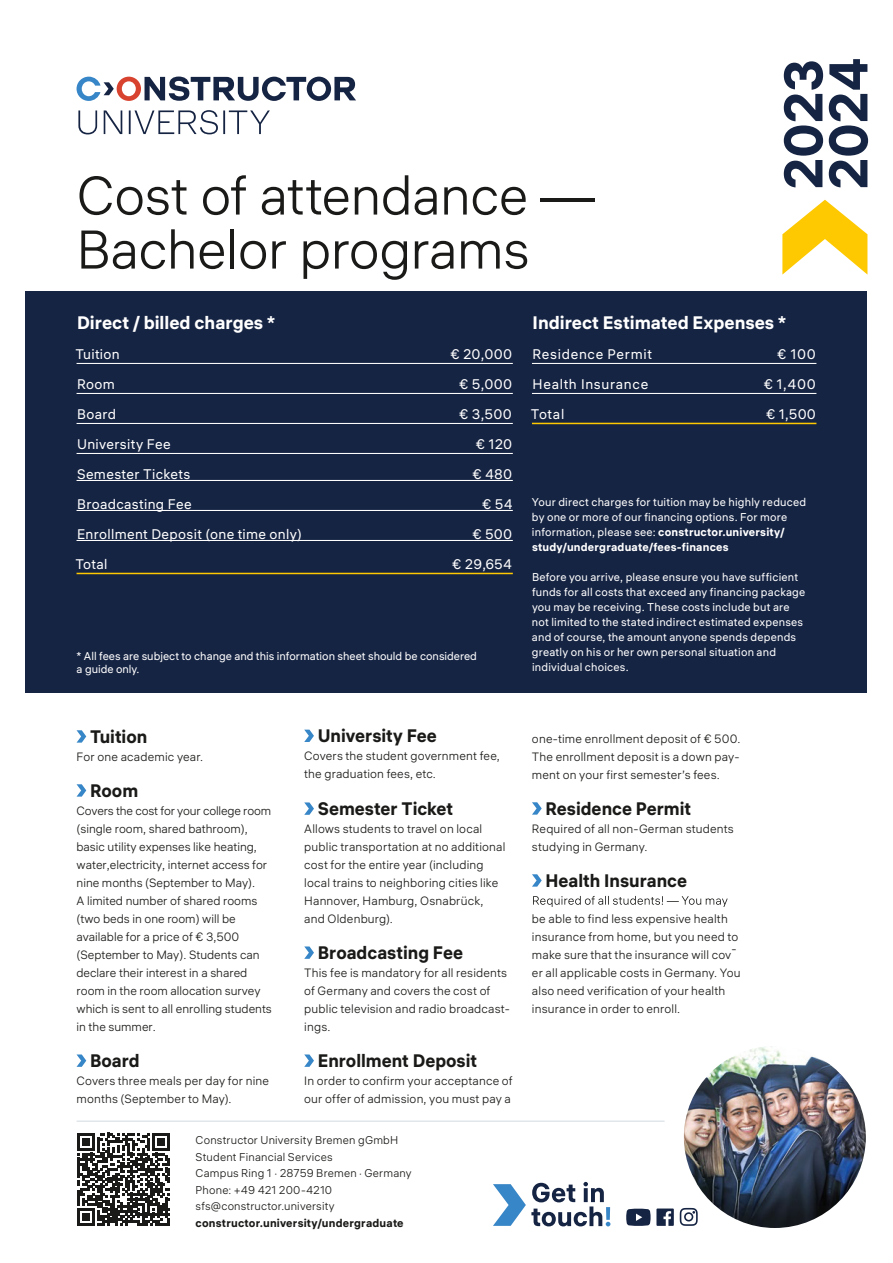
<style>
.page{position:relative;width:893px;height:1263px;background:#fff}
.page>*{position:absolute;margin:0;border:0;box-sizing:border-box;transform-origin:0 0}
.t1{font:54px/54px "ALS Hauss";letter-spacing:-.01em;color:#1a1a18}
.t2{font:700 54px/45px "ALS Hauss";letter-spacing:-.02em;color:#162443}
.t3{font:700 18px "ALS Hauss";color:#1a1a18}
.t4{font:700 18px "ALS Hauss";color:#fff}
.t5{font:13.8px "ALS Hauss";letter-spacing:.025em;color:#fff}
.t6{font:13.8px "ALS Hauss";letter-spacing:.05em;color:#fff}
.t7{font:12px/18px "ALS Hauss";letter-spacing:.015em;color:#1a1a18}
.t8{font:11.25px/15px "ALS Hauss";letter-spacing:.02em;color:#fff}
.t9{font:11.25px/16.5px "ALS Hauss";letter-spacing:.02em;color:#1a1a18}
.t10{font:11.25px/13.5px "ALS Hauss";color:#fff}
.t11{font:700 11.25px "ALS Hauss";letter-spacing:.02em;color:#1a1a18}
.s1{font-weight:700}
</style>
<div class="page">
<div style="left:26px;top:291px;width:841px;height:402px;background:#162443"></div>
<svg style="left:77px;top:77px;width:279px;height:24px"></svg>
<svg style="left:78px;top:110px;width:192px;height:24px"></svg>
<hr style="left:77px;top:363px;width:436px;height:1px;background:#fff">
<hr style="left:77px;top:480px;width:436px;height:1px;background:#fff">
<hr style="left:77px;top:510px;width:436px;height:1px;background:#fff">
<hr style="left:77px;top:540px;width:436px;height:1px;background:#fff">
<hr style="left:77px;top:393px;width:436px;height:1px;background:#fff">
<hr style="left:77px;top:423px;width:436px;height:1px;background:#fff">
<hr style="left:77px;top:453px;width:436px;height:1px;background:#fff">
<hr style="left:77px;top:573px;width:436px;height:1px;background:#fec900">
<hr style="left:532px;top:363px;width:284px;height:1px;background:#fff">
<hr style="left:532px;top:393px;width:284px;height:1px;background:#fff">
<hr style="left:532px;top:423px;width:284px;height:1px;background:#fec900">
<svg style="left:77px;top:1133px;width:93px;height:92px"></svg>
<hr style="left:77px;top:1121px;width:588px;height:1px;background:#d4dce1">
<svg style="left:680px;top:1208px;width:18px;height:18px"></svg>
<svg style="left:626px;top:1208px;width:48px;height:18px"></svg>
<img style="left:684px;top:1046px;width:182px;height:182px;border-radius:91px">
<svg style="left:77px;top:730px;width:9px;height:13px"></svg>
<svg style="left:77px;top:784px;width:9px;height:13px"></svg>
<svg style="left:77px;top:1054px;width:9px;height:13px"></svg>
<svg style="left:304px;top:730px;width:10px;height:12px"></svg>
<svg style="left:304px;top:802px;width:10px;height:13px"></svg>
<svg style="left:304px;top:946px;width:10px;height:13px"></svg>
<svg style="left:304px;top:1054px;width:10px;height:13px"></svg>
<svg style="left:532px;top:802px;width:10px;height:13px"></svg>
<svg style="left:532px;top:874px;width:10px;height:13px"></svg>
<svg style="left:533px;top:896px;width:195px;height:11px"></svg>
<svg style="left:782px;top:200px;width:85px;height:75px"></svg>
<svg style="left:493px;top:1182px;width:117px;height:44px"></svg>
<h1 class="t1" style="left:77px;top:169px;width:519px">Cost of attendance —<br>Bachelor programs</h1>
<h1 class="t2" style="left:781px;top:190px;width:135px;rotate:-90deg">2023<br>2024</h1>
<h2 class="t4" style="left:77px;top:311px;width:200px">Direct / billed charges *</h2>
<p class="t5" style="left:75px;top:345px;width:46px">Tuition</p>
<p class="t5" style="left:450px;top:345px;width:63px">€ 20,000</p>
<p class="t5" style="left:77px;top:375px;width:39px">Room</p>
<p class="t5" style="left:459px;top:375px;width:55px">€ 5,000</p>
<p class="t5" style="left:77px;top:405px;width:40px">Board</p>
<p class="t5" style="left:459px;top:405px;width:54px">€ 3,500</p>
<p class="t5" style="left:77px;top:435px;width:95px">University Fee</p>
<p class="t5" style="left:476px;top:435px;width:38px">€ 120</p>
<p class="t5" style="left:77px;top:465px;width:115px">Semester Tickets</p>
<p class="t5" style="left:472px;top:465px;width:42px">€ 480</p>
<p class="t5" style="left:77px;top:495px;width:116px">Broadcasting Fee</p>
<p class="t5" style="left:482px;top:495px;width:32px">€ 54</p>
<p class="t5" style="left:77px;top:525px;width:226px">Enrollment Deposit (one time only)</p>
<p class="t5" style="left:472px;top:525px;width:42px">€ 500</p>
<p class="t5" style="left:75px;top:555px;width:33px">Total</p>
<p class="t5" style="left:452px;top:555px;width:61px">€ 29,654</p>
<p class="t10" style="left:77px;top:649px;width:402px">* All fees are subject to change and this information sheet should be considered a guide only.</p>
<h2 class="t4" style="left:533px;top:311px;width:255px">Indirect Estimated Expenses *</h2>
<p class="t6" style="left:532px;top:345px;width:121px">Residence Permit</p>
<p class="t5" style="left:777px;top:345px;width:40px">€ 100</p>
<p class="t6" style="left:533px;top:375px;width:117px">Health Insurance</p>
<p class="t5" style="left:764px;top:375px;width:53px">€ 1,400</p>
<p class="t5" style="left:531px;top:405px;width:35px">Total</p>
<p class="t5" style="left:766px;top:405px;width:51px">€ 1,500</p>
<p class="t8" style="left:532px;top:494px;width:276px">Your direct charges for tuition may be highly reduced by one or more of our financing options. For more information, please see: <span class="s1">constructor.university/ study/undergraduate/fees-finances</span></p>
<p class="t8" style="left:532px;top:569px;width:275px">Before you arrive, please ensure you have sufficient funds for all costs that exceed any financing package you may be receiving. These costs include but are not limited to the stated indirect estimated expenses and of course, the amount anyone spends depends greatly on his or her own personal situation and individual choices.</p>
<h2 class="t3" style="left:90px;top:725px;width:59px">Tuition</h2>
<p class="t7" style="left:77px;top:747px;width:128px">For one academic year.</p>
<h2 class="t3" style="left:90px;top:779px;width:50px">Room</h2>
<p class="t7" style="left:77px;top:801px;width:197px">Covers the cost for your college room (single room, shared bathroom), basic utility expenses like heating, water,electricity, internet access for nine months (September to May).<br>A limited number of shared rooms (two beds in one room) will be available for a price of € 3,500 (September to May). Students can declare their interest in a shared room in the room allocation survey which is sent to all enrolling students in the summer.</p>
<h2 class="t3" style="left:90px;top:1049px;width:51px">Board</h2>
<p class="t7" style="left:77px;top:1071px;width:194px">Covers three meals per day for nine months (September to May).</p>
<h2 class="t3" style="left:318px;top:724px;width:121px">University Fee</h2>
<p class="t7" style="left:304px;top:747px;width:197px">Covers the student government fee, the graduation fees, etc.</p>
<h2 class="t3" style="left:318px;top:797px;width:137px">Semester Ticket</h2>
<p class="t7" style="left:304px;top:819px;width:203px">Allows students to travel on local public transportation at no additional cost for the entire year (including local trains to neighboring cities like Hannover, Hamburg, Osnabrück, and Oldenburg).</p>
<h2 class="t3" style="left:318px;top:941px;width:147px">Broadcasting Fee</h2>
<p class="t7" style="left:304px;top:963px;width:207px">This fee is mandatory for all residents of Germany and covers the cost of public television and radio broadcast&shy;ings.</p>
<h2 class="t3" style="left:318px;top:1049px;width:161px">Enrollment Deposit</h2>
<p class="t7" style="left:304px;top:1071px;width:210px">In order to confirm your acceptance of our offer of admission, you must pay a</p>
<p class="t9" style="left:196px;top:1132px;width:218px">Constructor University Bremen gGmbH<br>Student Financial Services<br>Campus Ring 1 · 28759 Bremen · Germany<br>Phone: +49 421 200-4210 sfs@constructor.university</p>
<p class="t11" style="left:196px;top:1215px;width:210px">constructor.university/undergraduate</p>
<p class="t7" style="left:532px;top:729px;width:210px;text-align:justify">one-time enrollment deposit of € 500.<br>The enrollment deposit is a down pay&shy;ment on your first semester’s fees.</p>
<h2 class="t3" style="left:545px;top:797px;width:147px">Residence Permit</h2>
<p class="t7" style="left:532px;top:819px;width:203px">Required of all non-German students studying in Germany.</p>
<h2 class="t3" style="left:545px;top:869px;width:143px">Health Insurance</h2>
<p class="t7" style="left:532px;top:909px;width:208px">be able to find less expensive health insurance from home, but you need to make sure that the insurance will cov</p>
<p class="t7" style="left:532px;top:936px;width:210px;line-height:24px;text-indent:200px">- er all applicable costs in Germany. You</p>
<p class="t7" style="left:532px;top:981px;width:195px">also need verification of your health insurance in order to enroll.</p>
</div>
